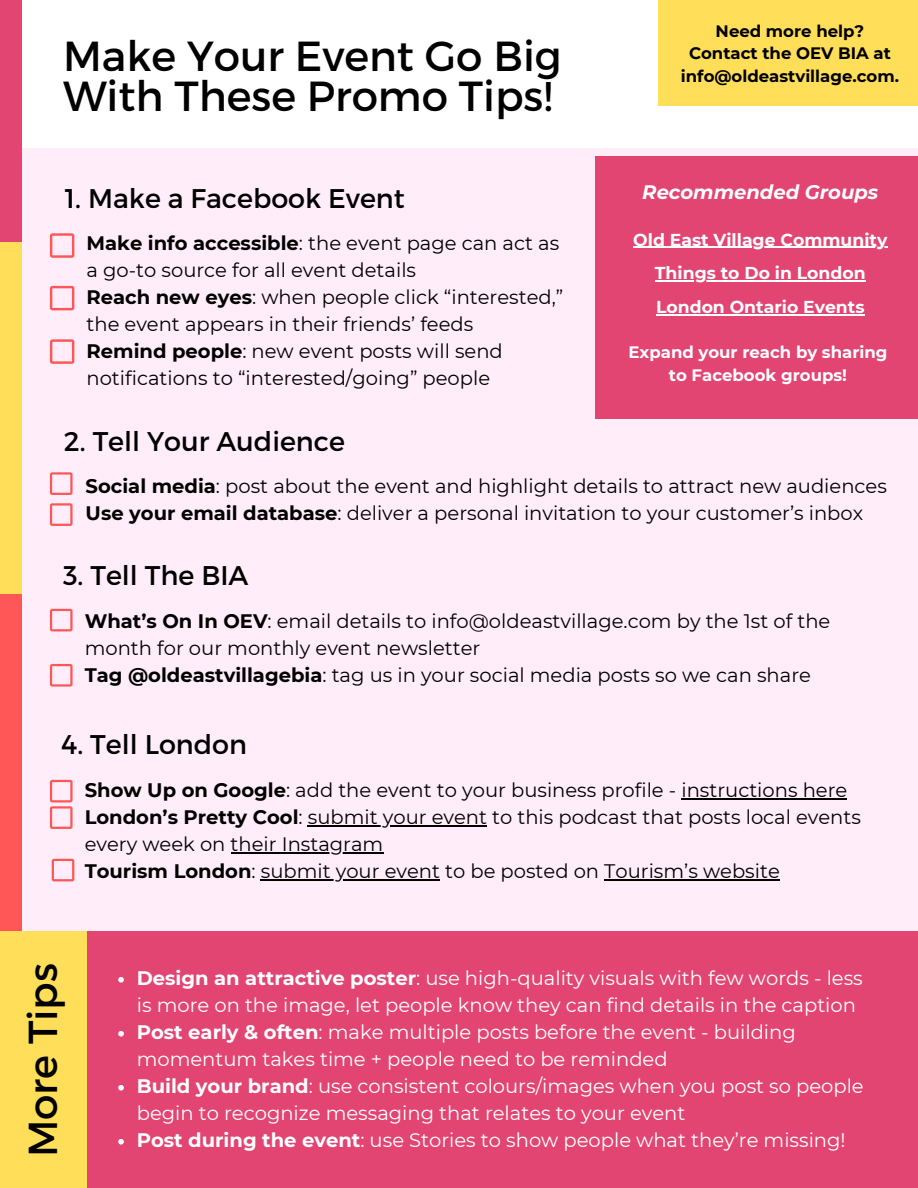
<style>
.page{position:relative;width:918px;height:1188px;background:#fff}
.page>*{position:absolute;margin:0;border:0;box-sizing:border-box;transform-origin:0 0}
.t1{font:42px "Montserrat";color:#000}
.t2{font:40.5px "Montserrat";color:#000}
.t3{font:27px "Montserrat";color:#000}
.t4{font:19.5px/27px "Montserrat";color:#000}
.t5{font:19.5px/27px "Montserrat";color:#fff}
.t6{font:italic 700 19.5px "Montserrat";color:#fff}
.t7{font:700 17.25px "Montserrat";color:#fff}
.t8{font:700 16.5px "Montserrat";color:#000}
.t9{font:700 16.5px/22.5px "Montserrat";color:#fff;text-align:center}
.s1{font-weight:700}
</style>
<div class="page">
<div style="left:0;top:148px;width:918px;height:947px;background:#ffeefa"></div>
<div style="left:0;top:578px;width:22px;height:376px;background:#ff5757"></div>
<div style="left:0;top:931px;width:918px;height:257px;background:#e24572"></div>
<div style="left:0;top:0;width:22px;height:246px;background:#e24572"></div>
<div style="left:595px;top:156px;width:323px;height:262px;background:#e24572"></div>
<div style="left:0;top:243px;width:22px;height:351px;background:#ffde59"></div>
<svg style="left:50px;top:233px;width:24px;height:25px"></svg>
<hr style="left:681px;top:798px;width:166px;height:1px;background:#000">
<hr style="left:308px;top:825px;width:179px;height:1px;background:#000">
<hr style="left:231px;top:852px;width:152px;height:1px;background:#000">
<hr style="left:261px;top:879px;width:179px;height:1px;background:#000">
<hr style="left:604px;top:879px;width:176px;height:1px;background:#000">
<hr style="left:633px;top:247px;width:254px;height:1px;background:#fff">
<hr style="left:655px;top:281px;width:211px;height:1px;background:#fff">
<hr style="left:656px;top:314px;width:209px;height:1px;background:#fff">
<svg style="left:118px;top:977px;width:6px;height:6px"></svg>
<svg style="left:118px;top:1031px;width:6px;height:6px"></svg>
<svg style="left:118px;top:1085px;width:6px;height:6px"></svg>
<svg style="left:118px;top:1139px;width:6px;height:6px"></svg>
<svg style="left:50px;top:286px;width:24px;height:24px"></svg>
<svg style="left:50px;top:339px;width:24px;height:25px"></svg>
<svg style="left:50px;top:472px;width:22px;height:23px"></svg>
<svg style="left:50px;top:503px;width:22px;height:23px"></svg>
<svg style="left:50px;top:609px;width:22px;height:22px"></svg>
<svg style="left:50px;top:664px;width:22px;height:22px"></svg>
<svg style="left:50px;top:780px;width:22px;height:49px"></svg>
<svg style="left:52px;top:859px;width:22px;height:22px"></svg>
<div style="left:0;top:931px;width:87px;height:257px;background:#ffde59"></div>
<div style="left:658px;top:0;width:260px;height:105px;background:#ffde59"></div>
<p class="t1" style="left:63px;top:28px;width:500px">Make Your Event Go Big</p>
<p class="t1" style="left:63px;top:69px;width:491px">With These Promo Tips!</p>
<p class="t3" style="left:65px;top:181px;width:342px">1. Make a Facebook Event</p>
<p class="t4" style="left:87px;top:230px;width:474px"><span class="s1">Make info accessible</span>: the event page can act as a go-to source for all event details</p>
<p class="t4" style="left:87px;top:284px;width:478px"><span class="s1">Reach new eyes</span>: when people click “interested,” the event appears in their friends’ feeds</p>
<p class="t4" style="left:87px;top:338px;width:418px"><span class="s1">Remind people</span>: new event posts will send notifications to “interested/going” people</p>
<p class="t3" style="left:64px;top:423px;width:282px">2. Tell Your Audience</p>
<p class="t8" style="left:716px;top:21px;width:150px">Need more help?</p>
<p class="t8" style="left:689px;top:43px;width:203px">Contact the OEV BIA at</p>
<p class="t8" style="left:681px;top:66px;width:220px">info@oldeastvillage.com.</p>
<p class="t6" style="left:642px;top:180px;width:237px">Recommended Groups</p>
<p class="t7" style="left:633px;top:229px;width:256px">Old East Village Community</p>
<p class="t7" style="left:655px;top:263px;width:212px">Things to Do in London</p>
<p class="t7" style="left:656px;top:297px;width:210px">London Ontario Events</p>
<p class="t9" style="left:629px;top:341px;width:260px">Expand your reach by sharing to Facebook groups!</p>
<p class="t4" style="left:86px;top:473px;width:803px"><span class="s1">Social media</span>: post about the event and highlight details to attract new audiences</p>
<p class="t4" style="left:86px;top:500px;width:779px"><span class="s1">Use your email database</span>: deliver a personal invitation to your customer’s inbox</p>
<p class="t3" style="left:63px;top:558px;width:187px">3. Tell The BIA</p>
<p class="t4" style="left:85px;top:607px;width:747px"><span class="s1">What’s On In OEV</span>: email details to info@oldeastvillage.com by the 1st of the month for our monthly event newsletter</p>
<p class="t4" style="left:85px;top:661px;width:728px"><span class="s1">Tag @oldeastvillagebia</span>: tag us in your social media posts so we can share</p>
<p class="t3" style="left:61px;top:727px;width:187px">4. Tell London</p>
<p class="t4" style="left:85px;top:777px;width:764px"><span class="s1">Show Up on Google</span>: add the event to your business profile - instructions here</p>
<p class="t4" style="left:85px;top:804px;width:778px"><span class="s1">London’s Pretty Cool</span>: submit your event to this podcast that posts local events every week on their Instagram</p>
<p class="t4" style="left:85px;top:858px;width:697px"><span class="s1">Tourism London</span>: submit your event to be posted on Tourism’s website</p>
<p class="t2" style="left:16px;top:1157px;width:196px;rotate:-90deg">More Tips</p>
<p class="t5" style="left:137px;top:964px;width:727px"><span class="s1">Design an attractive poster</span>: use high-quality visuals with few words - less is more on the image, let people know they can find details in the caption</p>
<p class="t5" style="left:137px;top:1018px;width:660px"><span class="s1">Post early &amp; often</span>: make multiple posts before the event - building momentum takes time + people need to be reminded</p>
<p class="t5" style="left:137px;top:1072px;width:728px"><span class="s1">Build your brand</span>: use consistent colours/images when you post so people begin to recognize messaging that relates to your event</p>
<p class="t5" style="left:137px;top:1126px;width:710px"><span class="s1">Post during the event</span>: use Stories to show people what they’re missing!</p>
</div>
